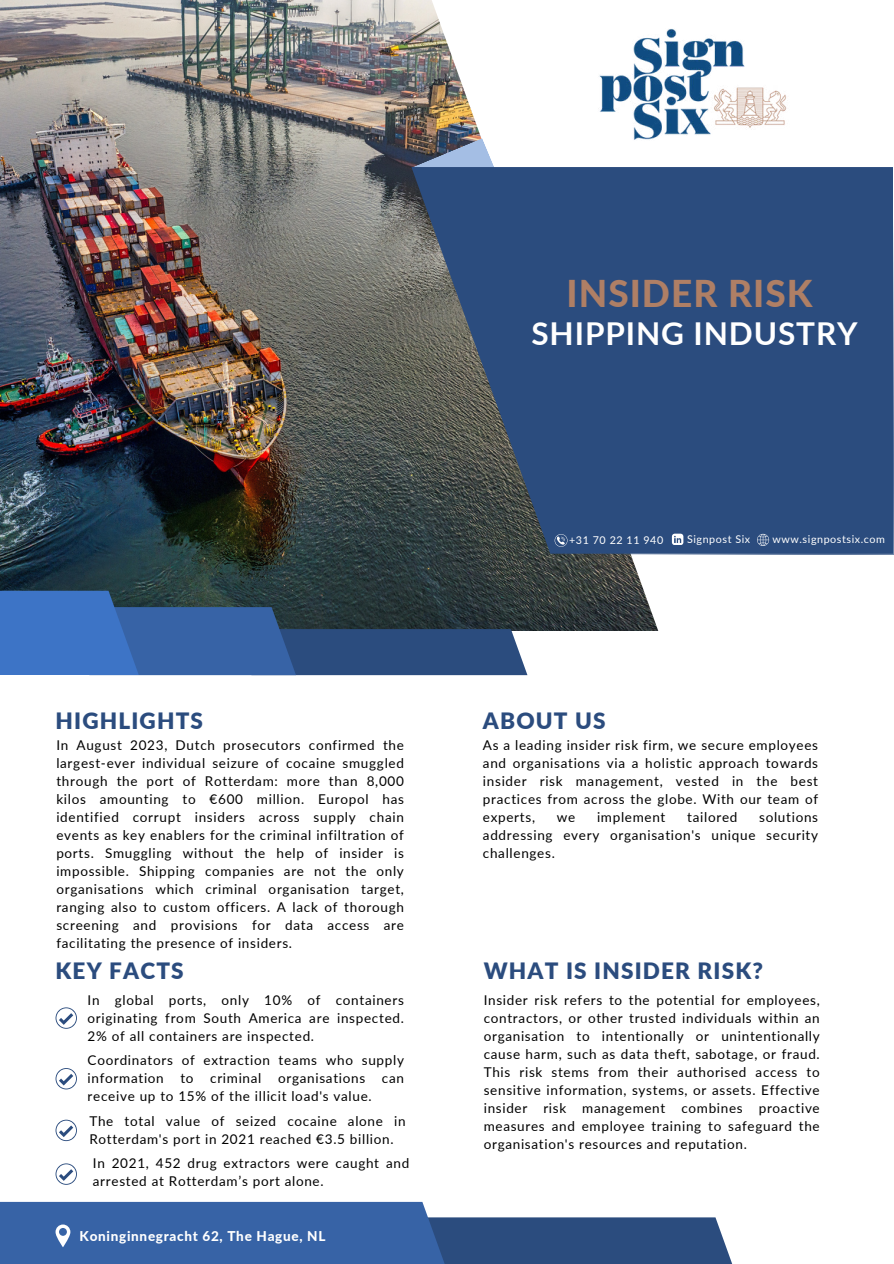
<style>
.page{position:relative;width:894px;height:1264px;background:#fff}
.page>*{position:absolute;margin:0;border:0;box-sizing:border-box;transform-origin:0 0}
.t1{font:800 36.9px "Lato";letter-spacing:.03em;color:#af7f65}
.t2{font:700 31.5px "Lato";letter-spacing:.03em;color:#fff}
.t3{font:900 22.5px "Lato";letter-spacing:.05em;color:#2b4c7e}
.t4{font:13.5px/18px "Lato";letter-spacing:.05em;color:#000;text-align:justify}
.t5{font:800 13.5px "Lato";letter-spacing:.05em;color:#fff}
.t6{font:10.65px "Lato";letter-spacing:.05em;color:#fff}
</style>
<div class="page">
<img style="left:0;top:0;width:427px;height:590px">
<svg style="left:427px;top:0;width:466px;height:631px"></svg>
<svg style="left:411px;top:138px;width:85px;height:29px;background:#8691a6"></svg>
<svg style="left:411px;top:167px;width:482px;height:386px;background:#405268"></svg>
<svg style="left:0;top:590px;width:527px;height:85px;background:#325685"></svg>
<div style="left:547px;top:187px;width:346px;height:367px;background:#2b4c7e"></div>
<svg style="left:0;top:1201px;width:732px;height:62px;background:#4d70a6"></svg>
<svg style="left:554px;top:534px;width:13px;height:12px"></svg>
<svg style="left:671px;top:533px;width:12px;height:12px"></svg>
<svg style="left:756px;top:533px;width:13px;height:13px"></svg>
<svg style="left:55px;top:1007px;width:22px;height:21px"></svg>
<svg style="left:55px;top:1119px;width:22px;height:22px"></svg>
<svg style="left:55px;top:1163px;width:22px;height:21px"></svg>
<svg style="left:55px;top:1068px;width:22px;height:21px"></svg>
<img style="left:592px;top:0;width:211px;height:195px">
<h1 class="t1" style="left:566px;top:266px;width:247px">INSIDER RISK</h1>
<h2 class="t2" style="left:531px;top:310px;width:327px">SHIPPING INDUSTRY</h2>
<h3 class="t3" style="left:55px;top:704px;width:149px">HIGHLIGHTS</h3>
<p class="t4" style="left:56px;top:735px;width:349px">In August 2023, Dutch prosecutors confirmed the largest-ever individual seizure of cocaine smuggled through the port of Rotterdam: more than 8,000 kilos amounting to €600 million. Europol has identified corrupt insiders across supply chain events as key enablers for the criminal infiltration of ports. Smuggling without the help of insider is impossible. Shipping companies are not the only organisations which criminal organisation target, ranging also to custom officers. A lack of thorough screening and provisions for data access are facilitating the presence of insiders.</p>
<h3 class="t3" style="left:55px;top:954px;width:130px">KEY FACTS</h3>
<p class="t4" style="left:88px;top:990px;width:318px">In global ports, only 10% of containers originating from South America are inspected.<br>2% of all containers are inspected.</p>
<p class="t4" style="left:88px;top:1050px;width:318px">Coordinators of extraction teams who supply information to criminal organisations can receive up to 15% of the illicit load's value.</p>
<p class="t4" style="left:89px;top:1111px;width:318px">The total value of seized cocaine alone in<br>Rotterdam's port in 2021 reached €3.5 billion.</p>
<p class="t4" style="left:93px;top:1153px;width:318px">In 2021, 452 drug extractors were caught and arrested at Rotterdam’s port alone.</p>
<p class="t5" style="left:80px;top:1225px;width:247px">Koninginnegracht 62, The Hague, NL</p>
<p class="t6" style="left:569px;top:532px;width:95px">+31 70 22 11 940</p>
<p class="t6" style="left:687px;top:532px;width:65px">Signpost Six</p>
<p class="t6" style="left:772px;top:532px;width:114px">www.signpostsix.com</p>
<h3 class="t3" style="left:483px;top:704px;width:124px">ABOUT US</h3>
<p class="t4" style="left:483px;top:735px;width:336px">As a leading insider risk firm, we secure employees and organisations via a holistic approach towards insider risk management, vested in the best practices from across the globe. With our team of experts,</p>
<p class="t4" style="left:483px;top:807px;width:336px;text-indent:276px">solutions addressing every organisation's unique security challenges.</p>
<p class="t4" style="left:556px;top:807px;width:20px">we</p>
<p class="t4" style="left:597px;top:807px;width:70px">implement</p>
<p class="t4" style="left:687px;top:807px;width:52px">tailored</p>
<h3 class="t3" style="left:483px;top:954px;width:281px">WHAT IS INSIDER RISK?</h3>
<p class="t4" style="left:483px;top:990px;width:337px">Insider risk refers to the potential for employees, contractors, or other trusted individuals within an organisation to intentionally or unintentionally cause harm, such as data theft, sabotage, or fraud.<br>This risk stems from their authorised access to sensitive information, systems, or assets. Effective insider risk management combines proactive measures and employee training to safeguard the organisation's resources and reputation.</p>
</div>
